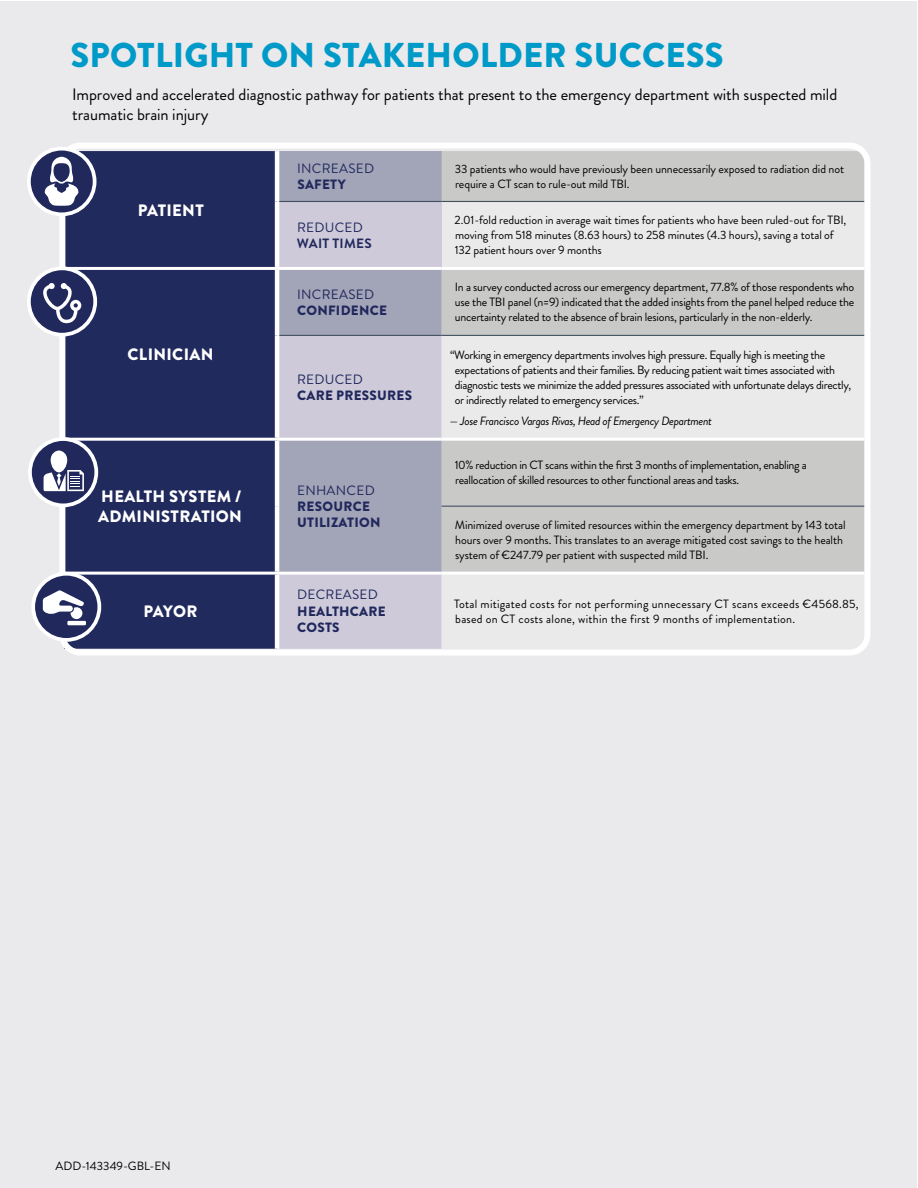
<style>
.page{position:relative;width:918px;height:1188px;background:#fff}
.page>*{position:absolute;margin:0;border:0;box-sizing:border-box;transform-origin:0 0}
.t1{font:900 34.5px "Brandon Grotesque";letter-spacing:.005em;color:#009ac9}
.t2{font:16.5px/19.8px "Brandon Grotesque";letter-spacing:-.005em;color:#000}
.t3{font:900 16.5px/19.8px "Brandon Grotesque";letter-spacing:.02em;color:#fff}
.t4{font:900 13.5px/16.2px "Brandon Grotesque";letter-spacing:.02em;color:#20285c}
.t5{font:13.5px "Brandon Grotesque";letter-spacing:.02em;color:#20285c}
.t6{font:13.5px "Brandon Grotesque";letter-spacing:.02em;color:#212a5c}
.t7{font:700 13.5px "Brandon Grotesque";letter-spacing:.02em;color:#20285c}
.t8{font:900 13.5px "Brandon Grotesque";letter-spacing:.02em;color:#212a5c}
.t9{font:12px/15px "Brandon Grotesque";letter-spacing:-.01em;color:#000}
.t10{font:12px/15px "Brandon Grotesque";letter-spacing:-.03em;color:#000}
.t11{font:12px/15px "Brandon Grotesque";letter-spacing:.02em;color:#000}
.t12{font:italic 12px "Brandon Grotesque";letter-spacing:-.03em;color:#000}
</style>
<div class="page">
<div style="left:1px;top:1px;width:916px;height:1186px;background:#eaeaec"></div>
<div style="left:66px;top:151px;width:209px;height:498px;background:#212a5c"></div>
<div style="left:277px;top:151px;width:165px;height:50px;background:#a2a4b7"></div>
<div style="left:442px;top:151px;width:421px;height:184px;background:#c9c9c8"></div>
<div style="left:277px;top:201px;width:165px;height:67px;background:#cecada"></div>
<div style="left:442px;top:201px;width:422px;height:67px;background:#eaeaea"></div>
<div style="left:279px;top:270px;width:163px;height:65px;background:#a2a4b7"></div>
<svg style="left:279px;top:336px;width:163px;height:313px;background:#bbbacb"></svg>
<svg style="left:442px;top:441px;width:421px;height:208px;fill:#c9c9c8"></svg>
<hr style="left:275px;top:151px;width:4px;height:50px;background:#fff">
<hr style="left:275px;top:201px;width:4px;height:66px;background:#fff">
<hr style="left:275px;top:270px;width:4px;height:65px;background:#fff">
<hr style="left:275px;top:335px;width:4px;height:103px;background:#fff">
<hr style="left:275px;top:441px;width:4px;height:65px;background:#fff">
<hr style="left:275px;top:506px;width:4px;height:66px;background:#fff">
<hr style="left:275px;top:575px;width:4px;height:74px;background:#fff">
<hr style="left:277px;top:267px;width:165px;height:3px;background:#fff">
<hr style="left:442px;top:267px;width:422px;height:3px;background:#fff">
<hr style="left:442px;top:438px;width:422px;height:3px;background:#fff">
<hr style="left:442px;top:572px;width:422px;height:3px;background:#fff">
<hr style="left:277px;top:438px;width:165px;height:3px;background:#fff">
<hr style="left:277px;top:572px;width:165px;height:3px;background:#fff">
<hr style="left:64px;top:267px;width:213px;height:3px;background:#fff">
<hr style="left:64px;top:438px;width:213px;height:3px;background:#fff">
<hr style="left:64px;top:572px;width:213px;height:3px;background:#fff">
<hr style="left:279px;top:335px;width:163px;height:1px;background:#435260">
<hr style="left:442px;top:335px;width:422px;height:1px;background:#435260">
<hr style="left:442px;top:201px;width:422px;height:1px;background:#43515f">
<hr style="left:279px;top:201px;width:163px;height:1px;background:#43515f">
<hr style="left:442px;top:506px;width:422px;height:1px;background:#43515f">
<div style="left:59px;top:143px;width:811px;height:513px;border:6px solid #fff;border-radius:18px"></div>
<svg style="left:29px;top:149px;width:66px;height:65px"></svg>
<div style="left:27px;top:147px;width:69px;height:69px;border:4px solid #fff;border-radius:50%"></div>
<svg style="left:45px;top:157px;width:33px;height:49px;background:#878ba7"></svg>
<svg style="left:29px;top:268px;width:66px;height:67px;background:#3d4471"></svg>
<div style="left:27px;top:266px;width:70px;height:71px;border:4px solid #fff;border-radius:50%"></div>
<svg style="left:43px;top:283px;width:38px;height:40px;background:#62678c"></svg>
<svg style="left:30px;top:439px;width:66px;height:66px;background:#3c4371"></svg>
<div style="left:28px;top:437px;width:70px;height:70px;border:4px solid #fff;border-radius:50%"></div>
<svg style="left:44px;top:451px;width:40px;height:40px;background:#868aa6"></svg>
<svg style="left:33px;top:574px;width:66px;height:66px;background:#383f6e"></svg>
<div style="left:31px;top:572px;width:70px;height:70px;border:4px solid #fff;border-radius:50%"></div>
<svg style="left:43px;top:590px;width:41px;height:29px"></svg>
<hr style="left:67px;top:621px;width:19px;height:4px;background:#fff">
<h1 class="t1" style="left:70px;top:31px;width:655px">SPOTLIGHT ON STAKEHOLDER SUCCESS</h1>
<h2 class="t2" style="left:72px;top:85px;width:767px">Improved and accelerated diagnostic pathway for patients that present to the emergency department with suspected mild traumatic brain injury</h2>
<h2 class="t3" style="left:138px;top:200px;width:68px">PATIENT</h2>
<h2 class="t3" style="left:127px;top:344px;width:88px">CLINICIAN</h2>
<h2 class="t3" style="left:98px;top:487px;width:145px">HEALTH SYSTEM /<br>ADMINISTRATION</h2>
<h2 class="t3" style="left:143px;top:601px;width:56px">PAYOR</h2>
<p class="t6" style="left:297px;top:159px;width:79px">INCREASED</p>
<p class="t8" style="left:297px;top:175px;width:50px">SAFETY</p>
<p class="t5" style="left:297px;top:218px;width:67px">REDUCED</p>
<p class="t7" style="left:297px;top:234px;width:76px">WAIT TIMES</p>
<p class="t5" style="left:297px;top:285px;width:79px">INCREASED</p>
<p class="t4" style="left:297px;top:302px;width:91px">CONFIDENCE</p>
<p class="t5" style="left:297px;top:370px;width:67px">REDUCED</p>
<p class="t4" style="left:297px;top:388px;width:116px">CARE PRESSURES</p>
<p class="t5" style="left:297px;top:481px;width:79px">ENHANCED</p>
<p class="t4" style="left:297px;top:498px;width:85px">RESOURCE<br>UTILIZATION</p>
<p class="t9" style="left:455px;top:162px;width:391px">33 patients who would have previously been unnecessarily exposed to radiation did not require a CT scan to rule-out mild TBI.</p>
<p class="t9" style="left:455px;top:213px;width:393px">2.01-fold reduction in average wait times for patients who have been ruled-out for TBI, moving from 518 minutes (8.63 hours) to 258 minutes (4.3 hours), saving a total of<br>132 patient hours over 9 months</p>
<p class="t9" style="left:455px;top:280px;width:401px;text-align:justify">In a survey conducted across our emergency department, 77.8% of those respondents who use the TBI panel (n=9) indicated that the added insights from the panel helped reduce the uncertainty related to the absence of brain lesions, particularly in the non-elderly.</p>
<p class="t10" style="left:455px;top:347px;width:398px;text-indent:-5px">“Working in emergency departments involves high pressure. Equally high is meeting the expectations of patients and their families. By reducing patient wait times associated with diagnostic tests we minimize the added pressures associated with unfortunate delays directly, or indirectly related to emergency services.”</p>
<p class="t12" style="left:449px;top:412px;width:264px">— Jose Francisco Vargas Rivas, Head of Emergency Department</p>
<p class="t10" style="left:455px;top:458px;width:353px">10% reduction in CT scans within the first 3 months of implementation, enabling a reallocation of skilled resources to other functional areas and tasks.</p>
<p class="t9" style="left:455px;top:517px;width:392px">Minimized overuse of limited resources within the emergency department by 143 total hours over 9 months. This translates to an average mitigated cost savings to the health system of €247.79 per patient with suspected mild TBI.</p>
<p class="t5" style="left:297px;top:586px;width:82px">DECREASED</p>
<p class="t4" style="left:297px;top:603px;width:90px">HEALTHCARE<br>COSTS</p>
<p class="t11" style="left:454px;top:596px;width:406px">Total mitigated costs for not performing unnecessary CT scans exceeds €4568.85, based on CT costs alone, within the first 9 months of implementation.</p>
<p class="t9" style="left:56px;top:1158px;width:117px">ADD-143349-GBL-EN</p>
</div>
